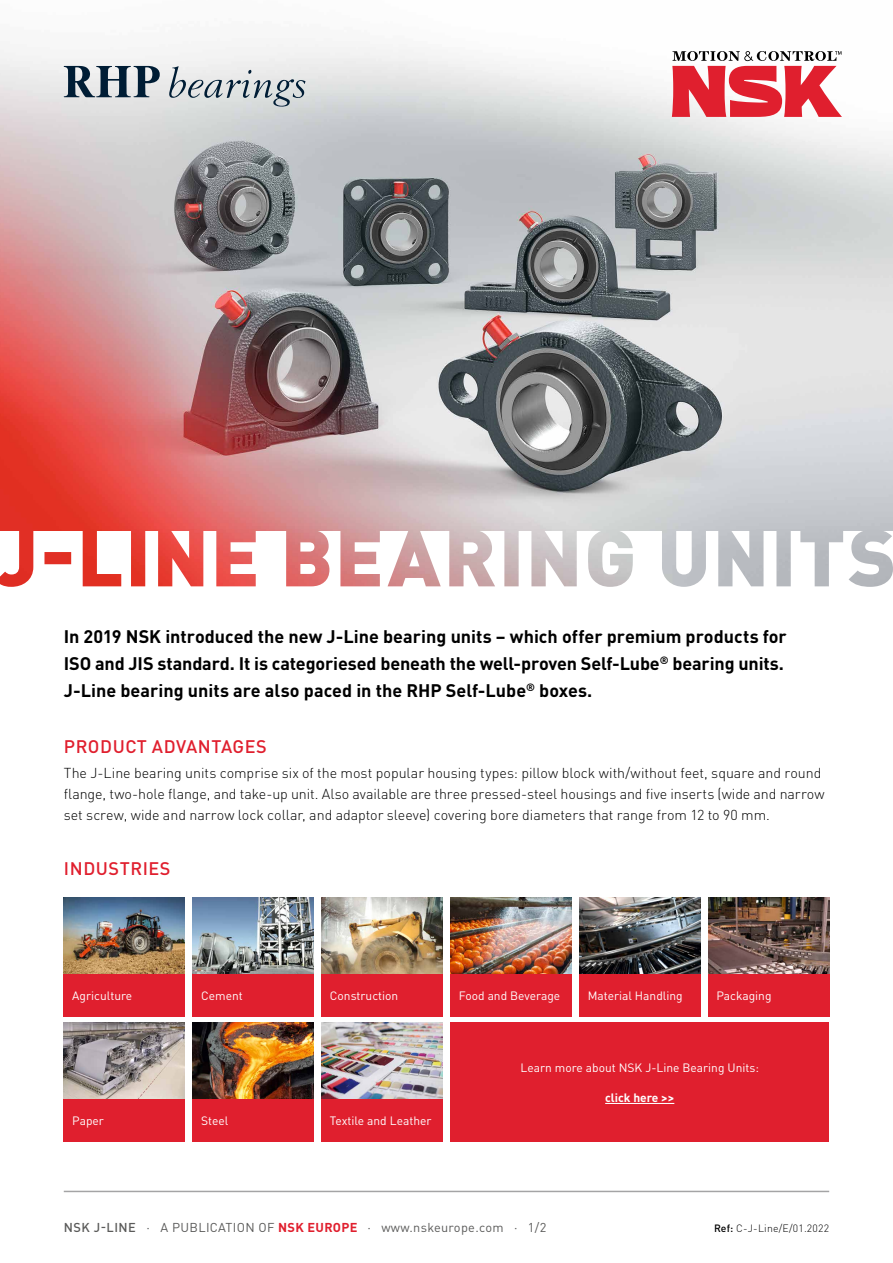
<style>
.page{position:relative;width:893px;height:1263px;background:#fff}
.page>*{position:absolute;margin:0;border:0;box-sizing:border-box;transform-origin:0 0}
.t1{font:700 18px/27px "DIN Pro";letter-spacing:-.005em;color:#000}
.t2{font:500 18px "DIN Pro";letter-spacing:.03em;color:#e01f2e}
.t3{font:300 14.25px/21px "DIN Pro";color:#000}
.t4{font:12.75px "DIN Pro";letter-spacing:.025em;color:#5b5b5a}
.t5{font:12px "DIN Pro";color:#fff}
.t6{font:700 12px "DIN Pro";color:#fff}
.t7{font:300 10.5px "DIN Pro";letter-spacing:.02em;color:#000}
.s1{font-weight:500}
.s2{font-weight:700;color:#e01f2e}
</style>
<div class="page">
<img style="left:0;top:44px;width:893px;height:543px">
<svg style="left:672px;top:51px;width:170px;height:66px"></svg>
<hr style="left:64px;top:1191px;width:765px;height:1px;background:#a4a4a5">
<svg style="left:64px;top:66px;width:96px;height:31px;background:#7d8a96"></svg>
<svg style="left:169px;top:66px;width:136px;height:41px;background:#c3c8cb"></svg>
<img style="left:64px;top:897px;width:121px;height:77px">
<img style="left:708px;top:897px;width:121px;height:77px">
<img style="left:321px;top:897px;width:122px;height:77px">
<img style="left:579px;top:897px;width:121px;height:77px">
<img style="left:321px;top:1023px;width:122px;height:76px">
<img style="left:193px;top:897px;width:121px;height:77px">
<img style="left:64px;top:1023px;width:121px;height:76px">
<img style="left:193px;top:1023px;width:121px;height:76px">
<div style="left:64px;top:974px;width:121px;height:42px;background:#e01f2e"></div>
<div style="left:708px;top:974px;width:121px;height:42px;background:#e01f2e"></div>
<div style="left:450px;top:974px;width:121px;height:42px;background:#e01f2e"></div>
<div style="left:193px;top:1099px;width:121px;height:43px;background:#e01f2e"></div>
<div style="left:321px;top:974px;width:122px;height:42px;background:#e01f2e"></div>
<div style="left:193px;top:974px;width:121px;height:42px;background:#e01f2e"></div>
<div style="left:64px;top:1099px;width:121px;height:43px;background:#e01f2e"></div>
<div style="left:579px;top:974px;width:121px;height:42px;background:#e01f2e"></div>
<div style="left:321px;top:1099px;width:122px;height:43px;background:#e01f2e"></div>
<div style="left:450px;top:1023px;width:379px;height:119px;background:#e01f2e"></div>
<hr style="left:605px;top:1103px;width:69px;height:1px;background:#fff">
<img style="left:450px;top:897px;width:121px;height:77px">
<p class="t1" style="left:64px;top:621px;width:724px">In 2019 NSK introduced the new J-Line bearing units – which offer premium products for<br>ISO and JIS standard. It is categoriesed beneath the well-proven Self-Lube<sup>®</sup> bearing units.<br>J-Line bearing units are also paced in the RHP Self-Lube<sup>®</sup> boxes.</p>
<p class="t2" style="left:64px;top:732px;width:204px">PRODUCT ADVANTAGES</p>
<p class="t3" style="left:64px;top:761px;width:762px">The J-Line bearing units comprise six of the most popular housing types: pillow block with/without feet, square and round flange, two-hole flange, and take-up unit. Also available are three pressed-steel housings and five inserts (wide and narrow set screw, wide and narrow lock collar, and adaptor sleeve) covering bore diameters that range from 12 to 90 mm.</p>
<p class="t2" style="left:64px;top:854px;width:108px">INDUSTRIES</p>
<p class="t5" style="left:201px;top:986px;width:43px">Cement</p>
<p class="t5" style="left:330px;top:986px;width:70px">Construction</p>
<p class="t5" style="left:72px;top:986px;width:61px">Agriculture</p>
<p class="t5" style="left:459px;top:986px;width:103px">Food and Beverage</p>
<p class="t5" style="left:716px;top:986px;width:57px">Packaging</p>
<p class="t5" style="left:588px;top:986px;width:97px">Material Handling</p>
<p class="t5" style="left:72px;top:1111px;width:33px">Paper</p>
<p class="t5" style="left:201px;top:1111px;width:29px">Steel</p>
<p class="t5" style="left:330px;top:1111px;width:103px">Textile and Leather</p>
<p class="t5" style="left:521px;top:1058px;width:240px">Learn more about NSK J-Line Bearing Units:</p>
<p class="t6" style="left:605px;top:1087px;width:71px">click here &gt;&gt;</p>
<p class="t4" style="left:64px;top:1217px;width:484px"><span class="s1">NSK J-LINE</span> · A PUBLICATION OF <span class="s2">NSK EUROPE</span> · www.nskeurope.com · 1/2</p>
<p class="t7" style="left:714px;top:1220px;width:117px"><span class="s1">Ref:</span> C-J-Line/E/01.2022</p>
</div>
